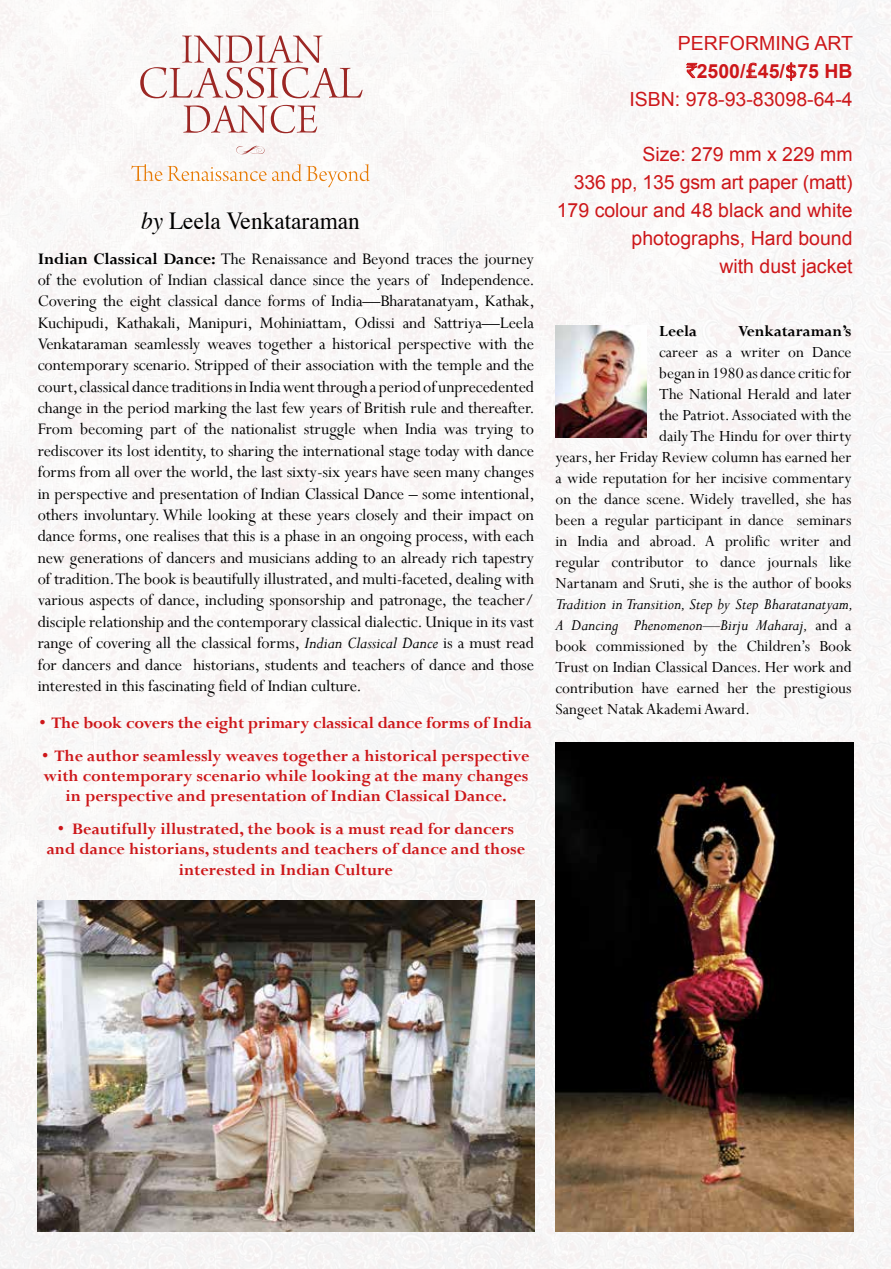
<style>
.page{position:relative;width:891px;height:1269px;background:#f9f8f7}
.page>*{position:absolute;margin:0;border:0;box-sizing:border-box;transform-origin:0 0}
.t1{font:24.6px "Times";color:#000;scale:.95 1}
.t2{font:19.5px/27.9px "Arial";color:#cd171a;text-align:right}
.t3{font:18px/21.3px "Perpetua";letter-spacing:-.005em;color:#000;text-align:justify}
.t4{font:700 18px/20.2px "Perpetua";color:#cd171a;text-align:center}
.t5{font:17.25px/21px "Perpetua";color:#000;text-align:right}
.t6{font:700 17.25px "Perpetua";color:#000}
.s1{font-style:italic}
.s2{font-weight:700}
.s3{font-family:"Rupee Foradian"}
</style>
<div class="page">
<svg style="left:686px;top:63px;width:11px;height:15px"></svg>
<svg style="left:746px;top:63px;width:11px;height:15px"></svg>
<svg style="left:786px;top:62px;width:10px;height:19px"></svg>
<img style="left:556px;top:325px;width:91px;height:113px">
<img style="left:38px;top:900px;width:496px;height:331px">
<img style="left:556px;top:743px;width:298px;height:488px">
<svg style="left:131px;top:164px;width:239px;height:23px"></svg>
<svg style="left:236px;top:146px;width:29px;height:8px"></svg>
<svg style="left:183px;top:105px;width:134px;height:28px"></svg>
<svg style="left:140px;top:36px;width:223px;height:62px"></svg>
<h1 class="t1" style="left:141px;top:198px;width:232px"><span class="s1">by</span> Leela Venkataraman</h1>
<p class="t3" style="left:38px;top:247px;width:499px"><span class="s2">Indian Classical Dance:</span> The Renaissance and Beyond traces the journey of the evolution of Indian classical dance since the years of Independence.<br>Covering the eight classical dance forms of India—Bharatanatyam, Kathak, Kuchipudi, Kathakali, Manipuri, Mohiniattam, Odissi and Sattriya—Leela Venkataraman seamlessly weaves together a historical perspective with the contemporary scenario. Stripped of their association with the temple and the court, classical dance traditions in India went through a period of unprecedented change in the period marking the last few years of British rule and thereafter.<br>From becoming part of the nationalist struggle when India was trying to rediscover its lost identity, to sharing the international stage today with dance forms from all over the world, the last sixty-six years have seen many changes in perspective and presentation of Indian Classical Dance – some intentional, others involuntary. While looking at these years closely and their impact on dance forms, one realises that this is a phase in an ongoing process, with each new generations of dancers and musicians adding to an already rich tapestry of tradition. The book is beautifully illustrated, and multi-faceted, dealing with various aspects of dance, including sponsorship and patronage, the teacher/ disciple relationship and the contemporary classical dialectic. Unique in its vast range of covering all the classical forms, <span class="s1">Indian Classical Dance</span> is a must read for dancers and dance historians, students and teachers of dance and those interested in this fascinating field of Indian culture.</p>
<p class="t4" style="left:40px;top:712px;width:494px">• The book covers the eight primary classical dance forms of India</p>
<p class="t4" style="left:42px;top:745px;width:489px">• The author seamlessly weaves together a historical perspective with contemporary scenario while looking at the many changes in perspective and presentation of Indian Classical Dance.</p>
<p class="t4" style="left:47px;top:819px;width:480px">• Beautifully illustrated, the book is a must read for dancers and dance historians, students and teachers of dance and those interested in Indian Culture</p>
<p class="t2" style="left:629px;top:29px;width:225px">PERFORMING ART <span class="s3">`</span><span class="s2">2500/</span><span class="s3">£</span><span class="s2">45/</span><span class="s3">$</span><span class="s2">75 HB<br></span>ISBN: 978-93-83098-64-4</p>
<p class="t2" style="left:557px;top:141px;width:297px">Size: 279 mm x 229 mm<br>336 pp, 135 gsm art paper (matt)<br>179 colour and 48 black and white photographs, Hard bound<br>with dust jacket</p>
<p class="t6" style="left:659px;top:320px;width:39px">Leela</p>
<p class="t6" style="left:738px;top:320px;width:115px">Venkataraman’s</p>
<p class="t5" style="left:556px;top:341px;width:297px">career as a writer on Dance<br>began in 1980 as dance critic for<br>The National Herald and later<br>the Patriot. Associated with the<br>daily The Hindu for over thirty<br>years, her Friday Review column has earned her a wide reputation for her incisive commentary on the dance scene. Widely travelled, she has been a regular participant in dance seminars in India and abroad. A prolific writer and regular contributor to dance journals like Nartanam and Sruti, she is the author of books</p>
<p class="t5" style="left:556px;top:593px;width:299px;text-align:justify"><span class="s1">Tradition in Transition, Step by Step Bharatanatyam, A Dancing Phenomenon—Birju Maharaj,</span> and a book commissioned by the Children’s Book Trust on Indian Classical Dances. Her work and contribution have earned her the prestigious Sangeet Natak Akademi Award.</p>
</div>
